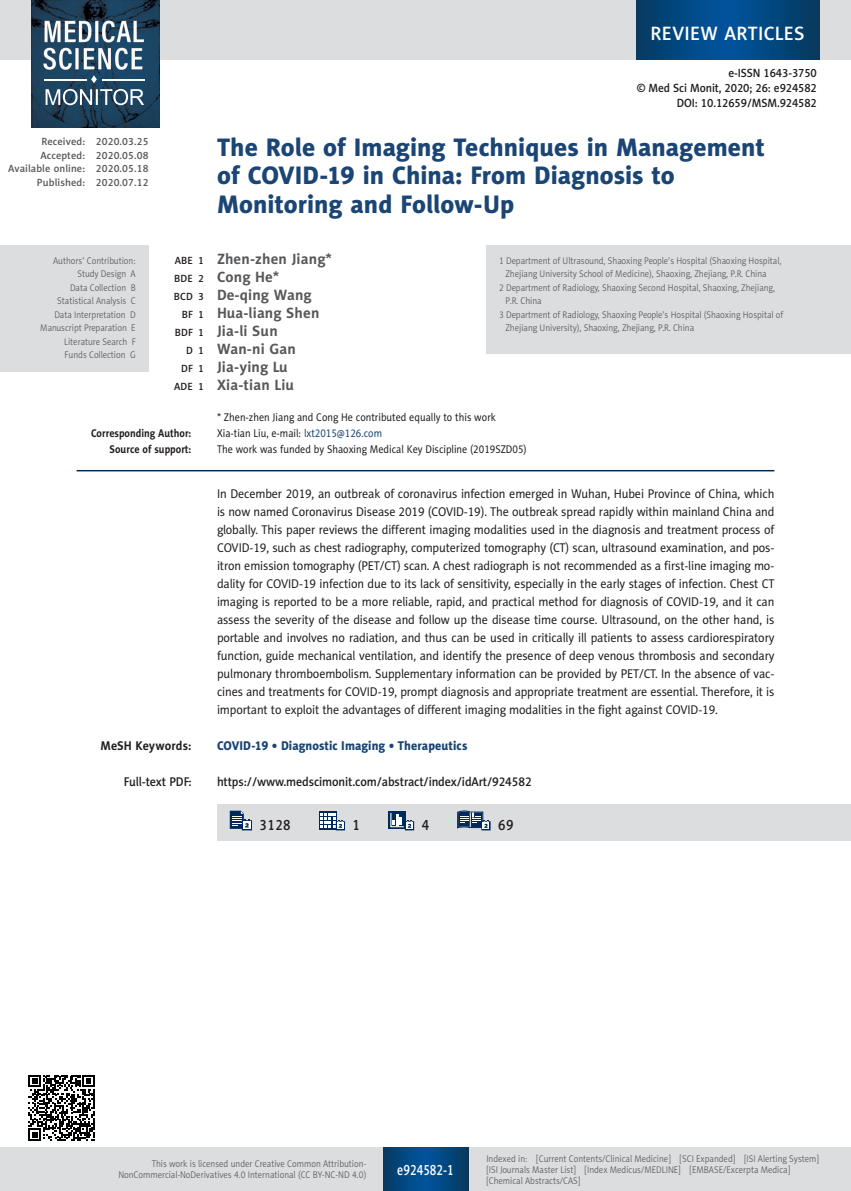
<style>
.page{position:relative;width:851px;height:1191px;background:#fff}
.page>*{position:absolute;margin:0;border:0;box-sizing:border-box;transform-origin:0 0}
.MSM_Tytul{font:25.5px/28.5px "Naomi Sans EFN Heavy";color:#1a4574}
.t1{font:19.5px "Naomi Sans EFN Medium";letter-spacing:.015em;color:#fff}
.MSM_Autorzy{font:700 15px "Naomi Sans EFN";letter-spacing:.01em;color:#57585a}
.MSM_e-PAGINA{font:15px "Naomi Sans EFN Medium";color:#fff;scale:.8 1}
.MSM_dane{font:15px "Naomi Sans EFN Medium";letter-spacing:.03em;color:#231f20;scale:.9 1}
.MSM_Summary_body{font:12.75px/18px "Naomi Sans EFN";letter-spacing:-.01em;color:#231f20;text-align:justify;scale:.95 1}
.MSM_full_text_pdf{font:12.75px "Naomi Sans EFN Medium";letter-spacing:-.01em;color:#231f20;scale:.95 1}
.MSM_keywords{font:12.75px "Naomi Sans EFN Heavy";letter-spacing:.005em;color:#1a4574;scale:.95 1}
.MSM_keywords-2{font:700 12.75px "Naomi Sans EFN";letter-spacing:.005em;color:#231f20;scale:.95 1}
.MSM_full_text_pdf-2{font:12px "Naomi Sans EFN Medium";letter-spacing:-.01em;color:#231f20;scale:.95 1}
.MSM_Adres{font:11.25px "Naomi Sans EFN";color:#231f20;scale:.9 1}
.MSM_Support{font:11.25px "Naomi Sans EFN";color:#231f20;scale:.9 1}
.MSM_Adres-2{font:700 11.25px "Naomi Sans EFN";color:#231f20;scale:.9 1}
.MSM_Support-2{font:700 11.25px "Naomi Sans EFN";color:#231f20;scale:.9 1}
.t2{font:10.5px "Naomi Sans EFN Medium";letter-spacing:.01em;color:#57585a}
.MSM_Afiliacja{font:9.75px/13.5px "Naomi Sans EFN Light";color:#57585a;scale:.9 1}
.s1{font-family:"Naomi Sans EFN Medium";font-weight:400;font-size:10.5px;color:#231f20}
.s2{color:#1a4574}
</style>
<div class="page">
<div style="left:217px;top:804px;width:633px;height:36px;background:#dcdddf"></div>
<svg style="left:230px;top:810px;width:22px;height:20px"></svg>
<div style="left:319px;top:811px;width:17px;height:18px;background:#00295c"></div>
<svg style="left:320px;top:812px;width:25px;height:18px"></svg>
<div style="left:388px;top:811px;width:18px;height:18px;background:#00295c"></div>
<svg style="left:390px;top:813px;width:24px;height:17px"></svg>
<svg style="left:457px;top:810px;width:33px;height:20px"></svg>
<hr style="left:77px;top:470px;width:697px;height:1px;background:#00295c">
<div style="left:0;top:246px;width:148px;height:126px;background:#dcdddf"></div>
<div style="left:486px;top:246px;width:364px;height:108px;background:#dcdddf"></div>
<svg style="left:28px;top:1075px;width:67px;height:66px"></svg>
<div style="left:0;top:1148px;width:850px;height:43px;background:#dcdddf"></div>
<svg style="left:383px;top:1147px;width:85px;height:43px;background:#02477e"></svg>
<div style="left:0;top:0;width:850px;height:60px;background:#dcdddf"></div>
<svg style="left:636px;top:0;width:183px;height:60px;background:#02477e"></svg>
<img style="left:32px;top:0;width:127px;height:128px">
<img style="left:45px;top:79px;width:41px;height:1px">
<img style="left:103px;top:79px;width:41px;height:1px">
<svg style="left:91px;top:75px;width:6px;height:8px"></svg>
<img style="left:46px;top:89px;width:98px;height:16px">
<h2 class="t1" style="left:650px;top:22px;width:155px">REVIEW ARTICLES</h2>
<p class="MSM_full_text_pdf-2" style="left:728px;top:66px;width:95px">e-ISSN 1643-3750</p>
<p class="MSM_full_text_pdf-2" style="left:636px;top:81px;width:191px">© Med Sci Monit, 2020; 26: e924582</p>
<p class="MSM_full_text_pdf-2" style="left:676px;top:96px;width:149px">DOI: 10.12659/MSM.924582</p>
<p class="MSM_Tytul" style="left:217px;top:132px;width:549px">The Role of Imaging Techniques in Management of COVID-19 in China: From Diagnosis to<br>Monitoring and Follow-Up</p>
<p class="MSM_Autorzy" style="left:175px;top:250px;width:159px"><span class="s1">ABE 1</span> Zhen-zhen Jiang*</p>
<p class="MSM_Autorzy" style="left:174px;top:268px;width:107px"><span class="s1">BDE 2</span> Cong He*</p>
<p class="MSM_Autorzy" style="left:174px;top:286px;width:139px"><span class="s1">BCD 3</span> De-qing Wang</p>
<p class="MSM_Autorzy" style="left:182px;top:304px;width:139px"><span class="s1">BF 1</span> Hua-liang Shen</p>
<p class="MSM_Autorzy" style="left:175px;top:322px;width:104px"><span class="s1">BDF 1</span> Jia-li Sun</p>
<p class="MSM_Autorzy" style="left:186px;top:340px;width:111px"><span class="s1">D 1</span> Wan-ni Gan</p>
<p class="MSM_Autorzy" style="left:181px;top:358px;width:108px"><span class="s1">DF 1</span> Jia-ying Lu</p>
<p class="MSM_Autorzy" style="left:174px;top:376px;width:121px"><span class="s1">ADE 1</span> Xia-tian Liu</p>
<p class="MSM_Adres" style="left:217px;top:411px;width:311px">* Zhen-zhen Jiang and Cong He contributed equally to this work</p>
<p class="MSM_Adres-2" style="left:91px;top:427px;width:113px">Corresponding Author:</p>
<p class="MSM_Adres" style="left:217px;top:427px;width:185px">Xia-tian Liu, e-mail: <span class="s2">lxt2015@126.com</span></p>
<p class="MSM_Support-2" style="left:110px;top:442px;width:92px">Source of support:</p>
<p class="MSM_Support" style="left:217px;top:442px;width:345px">The work was funded by Shaoxing Medical Key Discipline (2019SZD05)</p>
<p class="MSM_Summary_body" style="left:217px;top:485px;width:588px">In December 2019, an outbreak of coronavirus infection emerged in Wuhan, Hubei Province of China, which is now named Coronavirus Disease 2019 (COVID-19). The outbreak spread rapidly within mainland China and globally. This paper reviews the different imaging modalities used in the diagnosis and treatment process of COVID-19, such as chest radiography, computerized tomography (CT) scan, ultrasound examination, and pos&shy;itron emission tomography (PET/CT) scan. A chest radiograph is not recommended as a first-line imaging mo&shy;dality for COVID-19 infection due to its lack of sensitivity, especially in the early stages of infection. Chest CT imaging is reported to be a more reliable, rapid, and practical method for diagnosis of COVID-19, and it can assess the severity of the disease and follow up the disease time course. Ultrasound, on the other hand, is portable and involves no radiation, and thus can be used in critically ill patients to assess cardiorespiratory function, guide mechanical ventilation, and identify the presence of deep venous thrombosis and secondary pulmonary thromboembolism. Supplementary information can be provided by PET/CT. In the absence of vac&shy;cines and treatments for COVID-19, prompt diagnosis and appropriate treatment are essential. Therefore, it is important to exploit the advantages of different imaging modalities in the fight against COVID-19.</p>
<p class="MSM_keywords-2" style="left:100px;top:738px;width:97px">MeSH Keywords:</p>
<p class="MSM_keywords" style="left:217px;top:738px;width:265px">COVID-19 • Diagnostic Imaging • Therapeutics</p>
<p class="MSM_full_text_pdf" style="left:124px;top:774px;width:73px">Full-text PDF:</p>
<p class="MSM_full_text_pdf" style="left:217px;top:774px;width:333px">https://www.medscimonit.com/abstract/index/idArt/924582</p>
<p class="t2" style="left:41px;top:136px;width:109px">Received: 2020.03.25</p>
<p class="t2" style="left:40px;top:149px;width:110px">Accepted: 2020.05.08</p>
<p class="t2" style="left:8px;top:163px;width:142px">Available online: 2020.05.18</p>
<p class="t2" style="left:37px;top:176px;width:113px">Published: 2020.07.12</p>
<p class="MSM_Afiliacja" style="left:505px;top:254px;width:308px;text-indent:-6px">1 Department of Ultrasound, Shaoxing People’s Hospital (Shaoxing Hospital,<br>Zhejiang University School of Medicine), Shaoxing, Zhejiang, P.R. China</p>
<p class="MSM_Afiliacja" style="left:505px;top:281px;width:301px;text-indent:-6px">2 Department of Radiology, Shaoxing Second Hospital, Shaoxing, Zhejiang,<br>P.R. China</p>
<p class="MSM_Afiliacja" style="left:505px;top:308px;width:310px;text-indent:-6px">3 Department of Radiology, Shaoxing People’s Hospital (Shaoxing Hospital of<br>Zhejiang University), Shaoxing, Zhejiang, P.R. China</p>
<p class="MSM_Afiliacja" style="left:53px;top:254px;width:93px">Authors’ Contribution:</p>
<p class="MSM_Afiliacja" style="left:77px;top:267px;width:66px">Study Design A</p>
<p class="MSM_Afiliacja" style="left:70px;top:281px;width:74px">Data Collection B</p>
<p class="MSM_Afiliacja" style="left:57px;top:294px;width:89px">Statistical Analysis C</p>
<p class="MSM_Afiliacja" style="left:54px;top:308px;width:92px">Data Interpretation D</p>
<p class="MSM_Afiliacja" style="left:40px;top:321px;width:107px">Manuscript Preparation E</p>
<p class="MSM_Afiliacja" style="left:64px;top:335px;width:81px">Literature Search F</p>
<p class="MSM_Afiliacja" style="left:65px;top:348px;width:80px">Funds Collection G</p>
<p class="MSM_dane" style="left:259px;top:816px;width:36px">3128</p>
<p class="MSM_dane" style="left:352px;top:816px;width:10px">1</p>
<p class="MSM_dane" style="left:421px;top:816px;width:10px">4</p>
<p class="MSM_dane" style="left:498px;top:816px;width:19px">69</p>
<p class="MSM_Afiliacja" style="left:118px;top:1158px;width:277px;line-height:11.2px;text-align:right">This work is licensed under Creative Common Attribution-<br>NonCommercial-NoDerivatives 4.0 International (CC BY-NC-ND 4.0)</p>
<p class="MSM_e-PAGINA" style="left:397px;top:1160px;width:72px">e924582-1</p>
<p class="MSM_Afiliacja" style="left:486px;top:1152px;width:371px;line-height:11.2px">Indexed in: [Current Contents/Clinical Medicine] [SCI Expanded] [ISI Alerting System] [ISI Journals Master List] [Index Medicus/MEDLINE] [EMBASE/Excerpta Medica] [Chemical Abstracts/CAS]</p>
</div>
